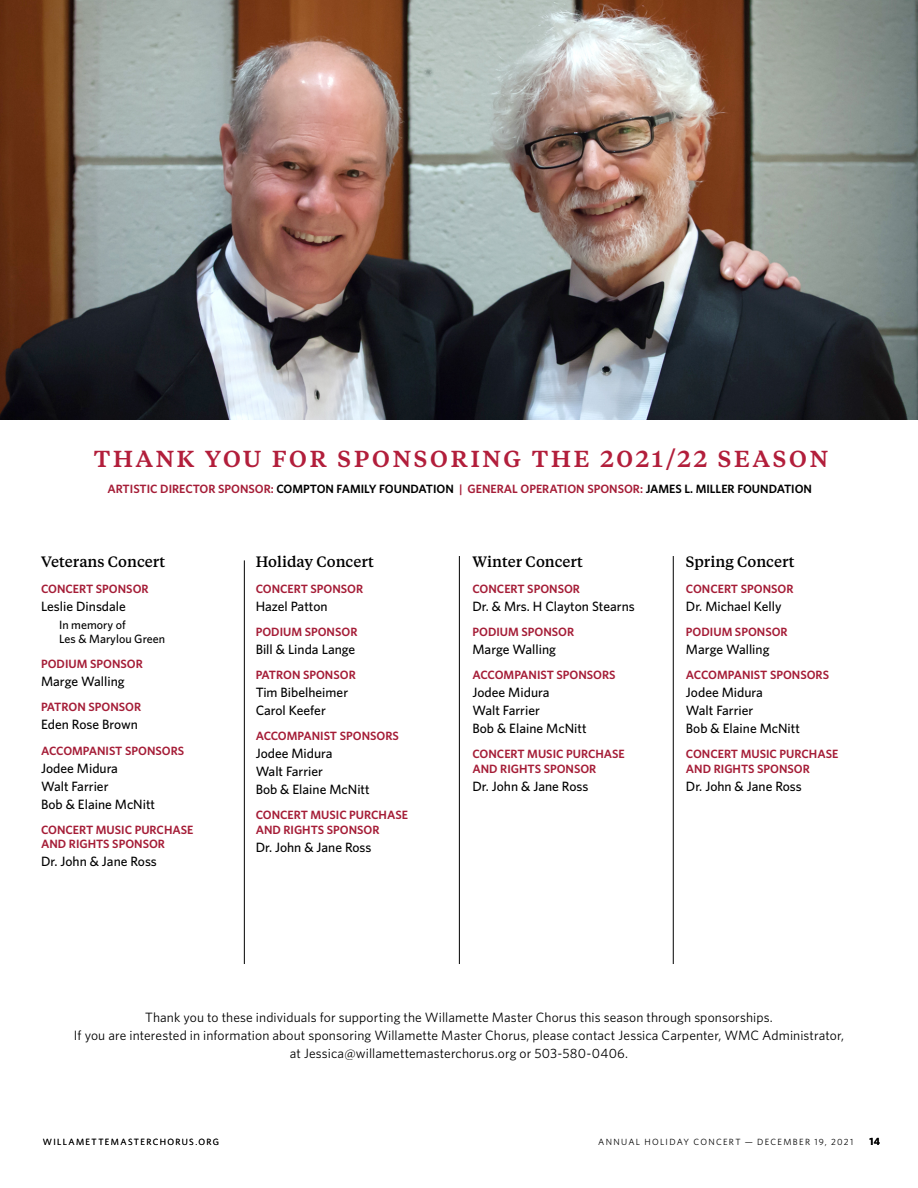
<style>
.page{position:relative;width:918px;height:1188px;background:#fff}
.page>*{position:absolute;margin:0;border:0;box-sizing:border-box;transform-origin:0 0}
.Small_Cap_Header{font:500 27px "Tiempos Text";letter-spacing:.08em;color:#b21e3b}
.Benefit_Header{font:500 15px "Tiempos Text";letter-spacing:.01em;color:#000}
.Bullet{font:500 13.5px "Whitney";color:#000}
.t1{font:13.5px/18px "Whitney";letter-spacing:.01em;color:#000;text-align:center}
.Sponsor_Sub{font:600 12px/14.4px "Whitney";color:#a51d37}
.Bullet-2{font:500 12px/14.4px "Whitney";color:#000}
.t2{font:600 10.5px "Whitney";color:#000}
.t3{font:9px "Whitney";letter-spacing:.15em;color:#000}
.s1{color:#000}
</style>
<div class="page">
<img style="left:0;top:0;width:918px;height:419px">
<hr style="left:244px;top:560px;width:1px;height:404px;background:#000">
<hr style="left:459px;top:556px;width:1px;height:408px;background:#000">
<hr style="left:673px;top:556px;width:1px;height:408px;background:#000">
<p class="Small_Cap_Header" style="left:93px;top:439px;width:737px">Thank you for sponsoring the 2021/22 season</p>
<p class="Sponsor_Sub" style="left:107px;top:481px;width:706px">ARTISTIC DIRECTOR SPONSOR: <span class="s1">COMPTON FAMILY FOUNDATION</span> | GENERAL OPERATION SPONSOR: <span class="s1">JAMES L. MILLER FOUNDATION</span></p>
<p class="Benefit_Header" style="left:41px;top:552px;width:126px">Veterans Concert</p>
<p class="Sponsor_Sub" style="left:41px;top:581px;width:109px">CONCERT SPONSOR</p>
<p class="Bullet" style="left:41px;top:597px;width:86px">Leslie Dinsdale</p>
<p class="Bullet-2" style="left:59px;top:617px;width:107px">In memory of<br>Les &amp; Marylou Green</p>
<p class="Sponsor_Sub" style="left:41px;top:657px;width:103px">PODIUM SPONSOR</p>
<p class="Bullet" style="left:41px;top:673px;width:85px">Marge Walling</p>
<p class="Sponsor_Sub" style="left:41px;top:700px;width:102px">PATRON SPONSOR</p>
<p class="Bullet" style="left:41px;top:716px;width:98px">Eden Rose Brown</p>
<p class="Sponsor_Sub" style="left:41px;top:743px;width:145px">ACCOMPANIST SPONSORS</p>
<p class="Bullet" style="left:41px;top:759px;width:78px">Jodee Midura</p>
<p class="Bullet" style="left:41px;top:777px;width:69px">Walt Farrier</p>
<p class="Bullet" style="left:41px;top:795px;width:116px">Bob &amp; Elaine McNitt</p>
<p class="Sponsor_Sub" style="left:41px;top:822px;width:154px">CONCERT MUSIC PURCHASE<br>AND RIGHTS SPONSOR</p>
<p class="Bullet" style="left:41px;top:853px;width:117px">Dr. John &amp; Jane Ross</p>
<p class="Benefit_Header" style="left:256px;top:552px;width:120px">Holiday Concert</p>
<p class="Sponsor_Sub" style="left:256px;top:581px;width:109px">CONCERT SPONSOR</p>
<p class="Bullet" style="left:256px;top:597px;width:73px">Hazel Patton</p>
<p class="Sponsor_Sub" style="left:256px;top:624px;width:103px">PODIUM SPONSOR</p>
<p class="Bullet" style="left:256px;top:640px;width:101px">Bill &amp; Linda Lange</p>
<p class="Sponsor_Sub" style="left:256px;top:667px;width:102px">PATRON SPONSOR</p>
<p class="Bullet" style="left:256px;top:683px;width:94px">Tim Bibelheimer</p>
<p class="Bullet" style="left:256px;top:701px;width:72px">Carol Keefer</p>
<p class="Sponsor_Sub" style="left:256px;top:729px;width:145px">ACCOMPANIST SPONSORS</p>
<p class="Bullet" style="left:256px;top:745px;width:78px">Jodee Midura</p>
<p class="Bullet" style="left:256px;top:763px;width:69px">Walt Farrier</p>
<p class="Bullet" style="left:256px;top:781px;width:116px">Bob &amp; Elaine McNitt</p>
<p class="Sponsor_Sub" style="left:256px;top:808px;width:154px">CONCERT MUSIC PURCHASE<br>AND RIGHTS SPONSOR</p>
<p class="Bullet" style="left:256px;top:838px;width:117px">Dr. John &amp; Jane Ross</p>
<p class="Benefit_Header" style="left:472px;top:552px;width:112px">Winter Concert</p>
<p class="Sponsor_Sub" style="left:472px;top:581px;width:109px">CONCERT SPONSOR</p>
<p class="Bullet" style="left:472px;top:597px;width:164px">Dr. &amp; Mrs. H Clayton Stearns</p>
<p class="Sponsor_Sub" style="left:472px;top:624px;width:103px">PODIUM SPONSOR</p>
<p class="Bullet" style="left:472px;top:640px;width:85px">Marge Walling</p>
<p class="Sponsor_Sub" style="left:472px;top:667px;width:145px">ACCOMPANIST SPONSORS</p>
<p class="Bullet" style="left:472px;top:683px;width:78px">Jodee Midura</p>
<p class="Bullet" style="left:472px;top:701px;width:69px">Walt Farrier</p>
<p class="Bullet" style="left:472px;top:719px;width:116px">Bob &amp; Elaine McNitt</p>
<p class="Sponsor_Sub" style="left:472px;top:747px;width:154px">CONCERT MUSIC PURCHASE<br>AND RIGHTS SPONSOR</p>
<p class="Bullet" style="left:472px;top:777px;width:117px">Dr. John &amp; Jane Ross</p>
<p class="Benefit_Header" style="left:686px;top:552px;width:110px">Spring Concert</p>
<p class="Sponsor_Sub" style="left:686px;top:581px;width:109px">CONCERT SPONSOR</p>
<p class="Bullet" style="left:686px;top:597px;width:97px">Dr. Michael Kelly</p>
<p class="Sponsor_Sub" style="left:686px;top:624px;width:103px">PODIUM SPONSOR</p>
<p class="Bullet" style="left:686px;top:640px;width:85px">Marge Walling</p>
<p class="Sponsor_Sub" style="left:686px;top:667px;width:145px">ACCOMPANIST SPONSORS</p>
<p class="Bullet" style="left:686px;top:683px;width:78px">Jodee Midura</p>
<p class="Bullet" style="left:686px;top:701px;width:69px">Walt Farrier</p>
<p class="Bullet" style="left:686px;top:719px;width:116px">Bob &amp; Elaine McNitt</p>
<p class="Sponsor_Sub" style="left:686px;top:747px;width:154px">CONCERT MUSIC PURCHASE<br>AND RIGHTS SPONSOR</p>
<p class="Bullet" style="left:686px;top:777px;width:117px">Dr. John &amp; Jane Ross</p>
<p class="t1" style="left:74px;top:1008px;width:772px">Thank you to these individuals for supporting the Willamette Master Chorus this season through sponsorships.<br>If you are interested in information about sponsoring Willamette Master Chorus, please contact Jessica Carpenter, WMC Administrator, at Jessica@willamettemasterchorus.org or 503-580-0406.</p>
<p class="t3" style="left:43px;top:1135px;width:178px">WILLAMETTEMASTERCHORUS.ORG</p>
<p class="t3" style="left:598px;top:1135px;width:257px">ANNUAL HOLIDAY CONCERT — DECEMBER 19, 2021</p>
<p class="t2" style="left:870px;top:1134px;width:12px">14</p>
</div>
